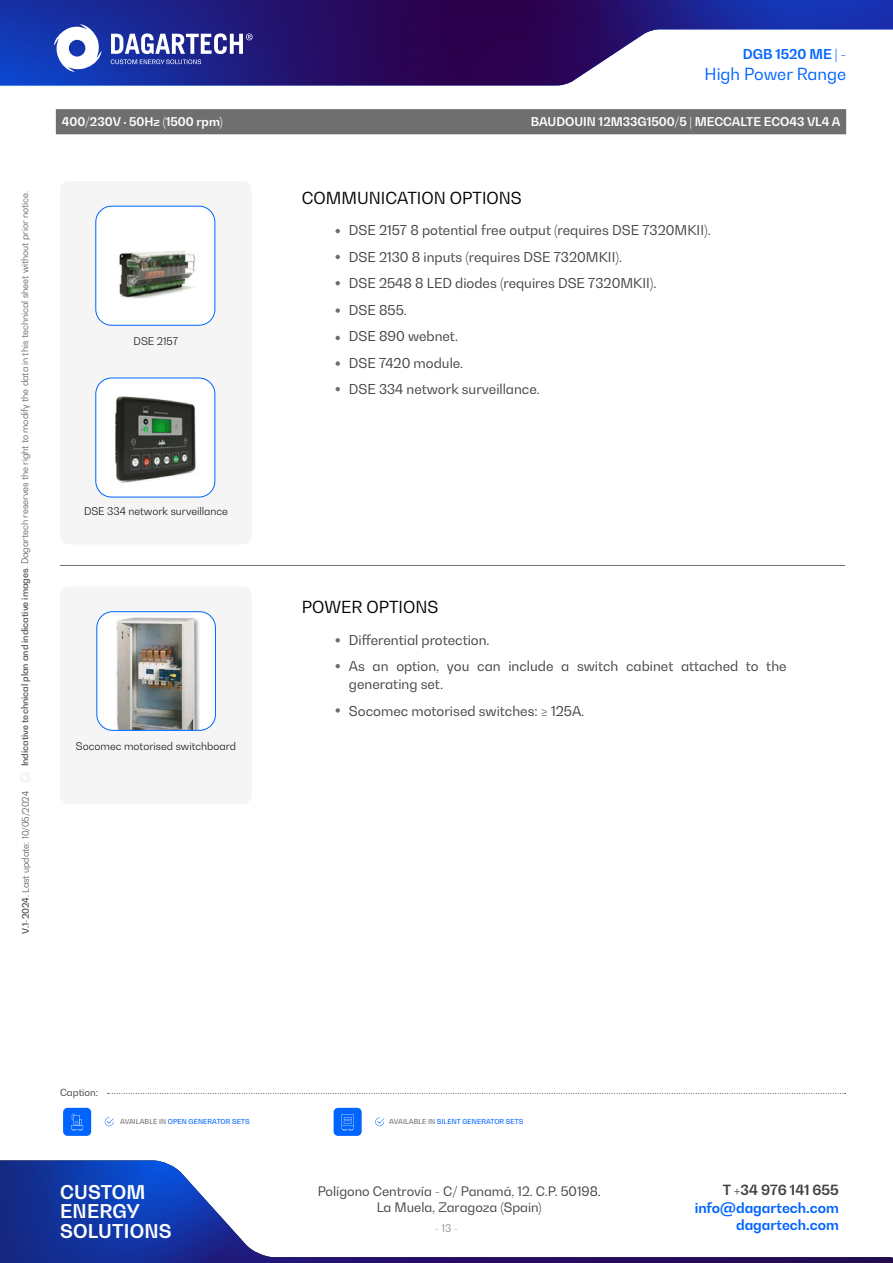
<style>
.page{position:relative;width:893px;height:1263px;background:#fff}
.page>*{position:absolute;margin:0;border:0;box-sizing:border-box;transform-origin:0 0}
.t1{font:700 18.75px/19.4px "Bw Gradual";letter-spacing:.01em;color:#fff}
.t2{font:16.5px "Bw Gradual";color:#000}
.t3{font:16.5px "Bw Gradual";color:#0064ff}
.t4{font:700 13.95px "Bw Gradual";color:#0064ff}
.t5{font:700 13.95px "Bw Gradual";color:#424242}
.t6{font:13.5px/26.5px "Bw Gradual";color:#424242}
.t7{font:700 13.5px "Bw Gradual";color:#0064ff}
.t8{font:12.9px/16.2px "Bw Gradual";color:#424242;text-align:center}
.t9{font:700 12px "Bw Gradual";color:#fff}
.t10{font:300 10.5px "Bw Gradual";color:#000}
.t11{font:10.5px "Bw Gradual";color:#949091}
.t12{font:9.75px "Bw Gradual";color:#424242}
.t13{font:300 9px "Bw Gradual";color:#424242}
.t14{font:500 6.75px "Bw Gradual";letter-spacing:.01em;color:#0064ff}
.s1{font-weight:500}
.s2{color:#706f6f}
</style>
<div class="page">
<img style="left:0;top:1160px;width:893px;height:103px">
<img style="left:0;top:0;width:893px;height:85px">
<svg style="left:111px;top:33px;width:142px;height:31px"></svg>
<svg style="left:54px;top:24px;width:47px;height:48px"></svg>
<div style="left:60px;top:586px;width:192px;height:218px;background:#f6f5f5;border-radius:9px"></div>
<svg style="left:335px;top:638px;width:5px;height:4px"></svg>
<svg style="left:335px;top:229px;width:5px;height:4px"></svg>
<svg style="left:335px;top:664px;width:5px;height:4px"></svg>
<svg style="left:335px;top:708px;width:5px;height:5px"></svg>
<svg style="left:335px;top:255px;width:5px;height:4px"></svg>
<svg style="left:335px;top:281px;width:5px;height:4px"></svg>
<svg style="left:335px;top:308px;width:5px;height:5px"></svg>
<svg style="left:335px;top:336px;width:5px;height:4px"></svg>
<svg style="left:335px;top:361px;width:5px;height:5px"></svg>
<svg style="left:335px;top:387px;width:5px;height:4px"></svg>
<hr style="left:60px;top:565px;width:785px;height:1px;background:#706f6f">
<svg style="left:108px;top:1093px;width:737px;height:1px"></svg>
<div style="left:60px;top:181px;width:192px;height:363px;background:#f6f5f5;border-radius:9px"></div>
<div style="left:96px;top:206px;width:119px;height:119px;background:#fff;border-radius:16px"></div>
<img style="left:96px;top:206px;width:119px;height:93px">
<div style="left:96px;top:206px;width:119px;height:119px;border:1px solid #0064ff;border-radius:16px"></div>
<div style="left:96px;top:378px;width:119px;height:119px;background:#fff;border-radius:16px"></div>
<img style="left:96px;top:378px;width:119px;height:113px">
<div style="left:96px;top:378px;width:119px;height:119px;border:1px solid #0064ff;border-radius:16px"></div>
<div style="left:97px;top:612px;width:118px;height:118px;background:#fff;border-radius:16px"></div>
<img style="left:116px;top:617px;width:84px;height:111px">
<div style="left:97px;top:611px;width:119px;height:119px;border:1px solid #0064ff;border-radius:16px"></div>
<div style="left:334px;top:1108px;width:28px;height:28px;background:#0064ff;border-radius:4px"></div>
<svg style="left:342px;top:1114px;width:12px;height:17px"></svg>
<svg style="left:375px;top:1117px;width:9px;height:9px"></svg>
<div style="left:63px;top:1108px;width:28px;height:28px;background:#0064ff;border-radius:4px"></div>
<svg style="left:105px;top:1117px;width:9px;height:9px"></svg>
<svg style="left:72px;top:1114px;width:10px;height:16px"></svg>
<div style="left:56px;top:109px;width:790px;height:25px;background:#706f6f"></div>
<p class="t13" style="left:19px;top:766px;width:577px;rotate:-90deg"><span class="s1">Indicative technical plan and indicative images</span>. Dagartech reserves the right to modify the data in this technical sheet without prior notice.</p>
<p class="t13" style="left:20px;top:933px;width:144px;rotate:-90deg"><span class="s1">V.1-2024</span>. Last update: 10/05/2024</p>
<p class="t7" style="left:743px;top:45px;width:105px">DGB 1520 ME | -</p>
<p class="t3" style="left:705px;top:63px;width:143px">High Power Range</p>
<p class="t9" style="left:62px;top:114px;width:162px">400/230V · 50Hz (1500 rpm)</p>
<p class="t9" style="left:531px;top:114px;width:311px">BAUDOUIN 12M33G1500/5 | MECCALTE ECO43 VL4 A</p>
<p class="t10" style="left:134px;top:334px;width:46px">DSE 2157</p>
<p class="t10" style="left:84px;top:505px;width:145px">DSE 334 network surveillance</p>
<p class="t10" style="left:76px;top:740px;width:162px">Socomec motorised switchboard</p>
<p class="t2" style="left:302px;top:187px;width:221px">COMMUNICATION OPTIONS</p>
<p class="t6" style="left:349px;top:217px;width:363px">DSE 2157 8 potential free output (requires DSE 7320MKII).<br>DSE 2130 8 inputs (requires DSE 7320MKII).<br>DSE 2548 8 LED diodes (requires DSE 7320MKII).<br>DSE 855.<br>DSE 890 webnet.<br>DSE 7420 module.<br>DSE 334 network surveillance.</p>
<p class="t2" style="left:302px;top:596px;width:138px">POWER OPTIONS</p>
<p class="t6" style="left:349px;top:626px;width:439px">Differential protection.<br>As an option, you can include a switch cabinet attached to the</p>
<p class="t6" style="left:349px;top:671px;width:237px">generating set.<br>Socomec motorised switches: ≥ 125A.</p>
<p class="t12" style="left:60px;top:1086px;width:40px">Caption:</p>
<p class="t14" style="left:120px;top:1117px;width:131px"><span class="s2">AVAILABLE IN</span> OPEN GENERATOR SETS</p>
<p class="t14" style="left:389px;top:1117px;width:136px"><span class="s2">AVAILABLE IN</span> SILENT GENERATOR SETS</p>
<h1 class="t1" style="left:60px;top:1182px;width:113px">CUSTOM<br>ENERGY<br>SOLUTIONS</h1>
<p class="t8" style="left:318px;top:1182px;width:285px">Polígono Centrovía - C/ Panamá, 12. C.P. 50198.<br>La Muela, Zaragoza (Spain)</p>
<p class="t11" style="left:435px;top:1221px;width:25px">- 13 -</p>
<p class="t5" style="left:723px;top:1180px;width:118px">T +34 976 141 655</p>
<p class="t4" style="left:695px;top:1199px;width:146px">info@dagartech.com</p>
<p class="t4" style="left:736px;top:1215px;width:104px">dagartech.com</p>
</div>
